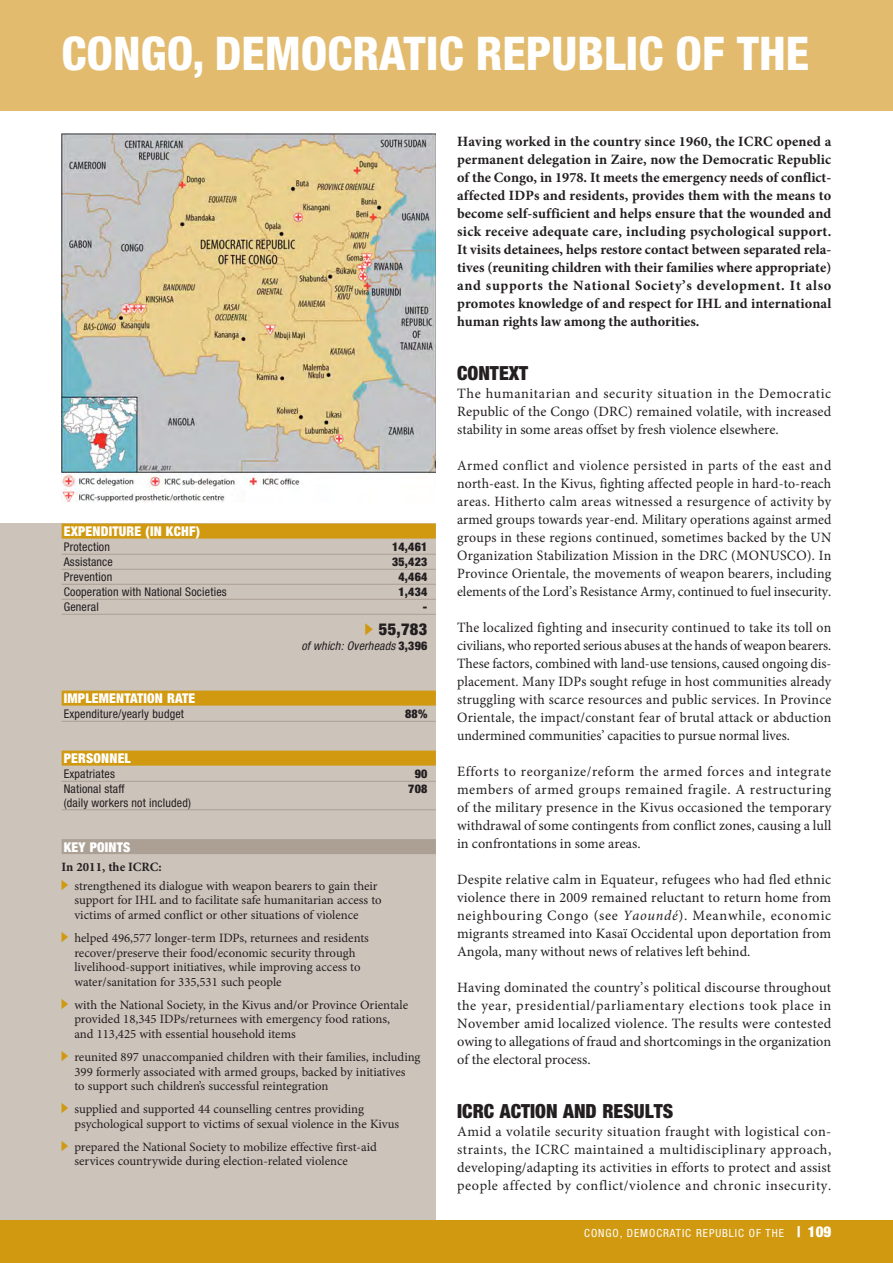
<style>
.page{position:relative;width:893px;height:1263px;background:#fff}
.page>*{position:absolute;margin:0;border:0;box-sizing:border-box;transform-origin:0 0}
.t1{font:800 condensed 46.5px "Helvetica Neue";color:#fff}
.t2{font:900 condensed 19.5px "Helvetica Neue";color:#231f20}
.t3{font:900 condensed 16.5px "Helvetica Neue";color:#231f20}
.t4{font:14.25px/18px "Minion Pro";color:#231f20;text-align:justify}
.t5{font:700 14.25px/18px "Minion Pro";color:#231f20;text-align:justify}
.t6{font:900 condensed 13.5px "Helvetica Neue";letter-spacing:.015em;color:#fff}
.t7{font:12.75px/14.5px "Minion Pro";color:#231f20}
.t8{font:700 12.75px "Minion Pro";color:#231f20}
.t9{font:condensed 12px "Helvetica Neue";letter-spacing:.015em;color:#231f20}
.t10{font:900 condensed 12px "Helvetica Neue";letter-spacing:.015em;color:#231f20}
.t11{font:italic condensed 12px "Helvetica Neue";letter-spacing:.015em;color:#231f20}
.t12{font:condensed 11.25px "Helvetica Neue";letter-spacing:.085em;color:#fff}
.s1{font-weight:900;font-style:normal}
.s2{font-style:italic}
.s3{font-weight:900;font-size:15px}
</style>
<div class="page">
<div style="left:0;top:0;width:893px;height:111px;background:#e3bb6f"></div>
<div style="left:0;top:524px;width:436px;height:739px;background:#ccc3bb"></div>
<div style="left:62px;top:524px;width:374px;height:15px;background:#d09910"></div>
<hr style="left:62px;top:554px;width:374px;height:1px;background:#aca095">
<hr style="left:62px;top:569px;width:374px;height:1px;background:#aca095">
<hr style="left:62px;top:584px;width:374px;height:1px;background:#aca095">
<hr style="left:62px;top:599px;width:374px;height:1px;background:#aca095">
<hr style="left:62px;top:614px;width:374px;height:1px;background:#aca095">
<div style="left:62px;top:691px;width:374px;height:15px;background:#d09910"></div>
<hr style="left:62px;top:721px;width:374px;height:1px;background:#aca095">
<div style="left:62px;top:751px;width:374px;height:15px;background:#d09910"></div>
<hr style="left:62px;top:781px;width:374px;height:1px;background:#aca095">
<hr style="left:62px;top:809px;width:374px;height:1px;background:#aca095">
<div style="left:62px;top:839px;width:374px;height:15px;background:#aca095"></div>
<img style="left:62px;top:134px;width:374px;height:369px">
<div style="left:0;top:1220px;width:893px;height:43px;background:#d09910"></div>
<h1 class="t1" style="left:62px;top:36px;width:749px">CONGO, DEMOCRATIC REPUBLIC OF THE</h1>
<p class="t6" style="left:64px;top:527px;width:138px">EXPENDITURE (IN KCHF)</p>
<p class="t9" style="left:64px;top:543px;width:48px">Protection</p>
<p class="t10" style="left:392px;top:543px;width:37px">14,461</p>
<p class="t9" style="left:64px;top:558px;width:51px">Assistance</p>
<p class="t10" style="left:392px;top:558px;width:37px">35,423</p>
<p class="t9" style="left:64px;top:573px;width:50px">Prevention</p>
<p class="t10" style="left:399px;top:573px;width:30px">4,464</p>
<p class="t9" style="left:64px;top:588px;width:164px">Cooperation with National Societies</p>
<p class="t10" style="left:399px;top:588px;width:30px">1,434</p>
<p class="t9" style="left:64px;top:603px;width:37px">General</p>
<p class="t10" style="left:423px;top:603px;width:6px">-</p>
<p class="t3" style="left:379px;top:623px;width:50px">55,783</p>
<p class="t11" style="left:301px;top:641px;width:127px">of which: Overheads <span class="s1">3,396</span></p>
<p class="t6" style="left:64px;top:694px;width:133px">IMPLEMENTATION RATE</p>
<p class="t9" style="left:64px;top:710px;width:122px">Expenditure/yearly budget</p>
<p class="t10" style="left:405px;top:710px;width:24px">88%</p>
<p class="t6" style="left:64px;top:754px;width:69px">PERSONNEL</p>
<p class="t9" style="left:64px;top:770px;width:53px">Expatriates</p>
<p class="t10" style="left:415px;top:770px;width:14px">90</p>
<p class="t9" style="left:64px;top:785px;width:62px">National staff</p>
<p class="t10" style="left:408px;top:785px;width:21px">708</p>
<p class="t9" style="left:64px;top:798px;width:129px">(daily workers not included)</p>
<p class="t6" style="left:64px;top:842px;width:68px">KEY POINTS</p>
<p class="t8" style="left:62px;top:862px;width:101px">In 2011, the ICRC:</p>
<p class="t7" style="left:74px;top:880px;width:309px">strengthened its dialogue with weapon bearers to gain their support for IHL and to facilitate safe humanitarian access to victims of armed conflict or other situations of violence</p>
<p class="t7" style="left:74px;top:932px;width:296px">helped 496,577 longer-term IDPs, returnees and residents recover/preserve their food/economic security through livelihood-support initiatives, while improving access to water/sanitation for 335,531 such people</p>
<p class="t7" style="left:74px;top:998px;width:335px">with the National Society, in the Kivus and/or Province Orientale provided 18,345 IDPs/returnees with emergency food rations, and 113,425 with essential household items</p>
<p class="t7" style="left:74px;top:1051px;width:348px">reunited 897 unaccompanied children with their families, including<br>399 formerly associated with armed groups, backed by initiatives<br>to support such children’s successful reintegration</p>
<p class="t7" style="left:74px;top:1103px;width:326px">supplied and supported 44 counselling centres providing psychological support to victims of sexual violence in the Kivus</p>
<p class="t7" style="left:74px;top:1140px;width:304px">prepared the National Society to mobilize effective first-aid services countrywide during election-related violence</p>
<p class="t5" style="left:457px;top:133px;width:376px">Having worked in the country since 1960, the ICRC opened a permanent delegation in Zaire, now the Democratic Republic of the Congo, in 1978. It meets the emergency needs of conflict&shy;affected IDPs and residents, provides them with the means to become self-sufficient and helps ensure that the wounded and sick receive adequate care, including psychological support.<br>It visits detainees, helps restore contact between separated rela&shy;tives (reuniting children with their families where appropriate) and supports the National Society’s development. It also promotes knowledge of and respect for IHL and international human rights law among the authorities.</p>
<h2 class="t2" style="left:457px;top:366px;width:73px">CONTEXT</h2>
<p class="t4" style="left:457px;top:385px;width:376px">The humanitarian and security situation in the Democratic Republic of the Congo (DRC) remained volatile, with increased stability in some areas offset by fresh violence elsewhere.</p>
<p class="t4" style="left:457px;top:457px;width:376px">Armed conflict and violence persisted in parts of the east and north-east. In the Kivus, fighting affected people in hard-to-reach areas. Hitherto calm areas witnessed a resurgence of activity by armed groups towards year-end. Military operations against armed groups in these regions continued, sometimes backed by the UN Organization Stabilization Mission in the DRC (MONUSCO). In Province Orientale, the movements of weapon bearers, including elements of the Lord’s Resistance Army, continued to fuel insecurity.</p>
<p class="t4" style="left:457px;top:619px;width:376px">The localized fighting and insecurity continued to take its toll on civilians, who reported serious abuses at the hands of weapon bearers.<br>These factors, combined with land-use tensions, caused ongoing dis&shy;placement. Many IDPs sought refuge in host communities already struggling with scarce resources and public services. In Province Orientale, the impact/constant fear of brutal attack or abduction undermined communities’ capacities to pursue normal lives.</p>
<p class="t4" style="left:457px;top:763px;width:376px">Efforts to reorganize/reform the armed forces and integrate members of armed groups remained fragile. A restructuring of the military presence in the Kivus occasioned the temporary withdrawal of some contingents from conflict zones, causing a lull in confrontations in some areas.</p>
<p class="t4" style="left:457px;top:871px;width:376px">Despite relative calm in Equateur, refugees who had fled ethnic violence there in 2009 remained reluctant to return home from neighbouring Congo (see <span class="s2">Yaoundé</span>). Meanwhile, economic migrants streamed into Kasaï Occidental upon deportation from Angola, many without news of relatives left behind.</p>
<p class="t4" style="left:457px;top:979px;width:376px">Having dominated the country’s political discourse throughout the year, presidential/parliamentary elections took place in November amid localized violence. The results were contested owing to allegations of fraud and shortcomings in the organization of the electoral process.</p>
<h2 class="t2" style="left:457px;top:1104px;width:218px">ICRC ACTION AND RESULTS</h2>
<p class="t4" style="left:457px;top:1123px;width:376px">Amid a volatile security situation fraught with logistical con&shy;straints, the ICRC maintained a multidisciplinary approach, developing/adapting its activities in efforts to protect and assist people affected by conflict/violence and chronic insecurity.</p>
<p class="t12" style="left:584px;top:1229px;width:249px">CONGO, DEMOCRATIC REPUBLIC OF THE <span class="s3">| 109</span></p>
<p class="t12" style="left:644px;top:1229px;width:141px">ICRC ANNUAL REPORT 2011</p>
</div>
